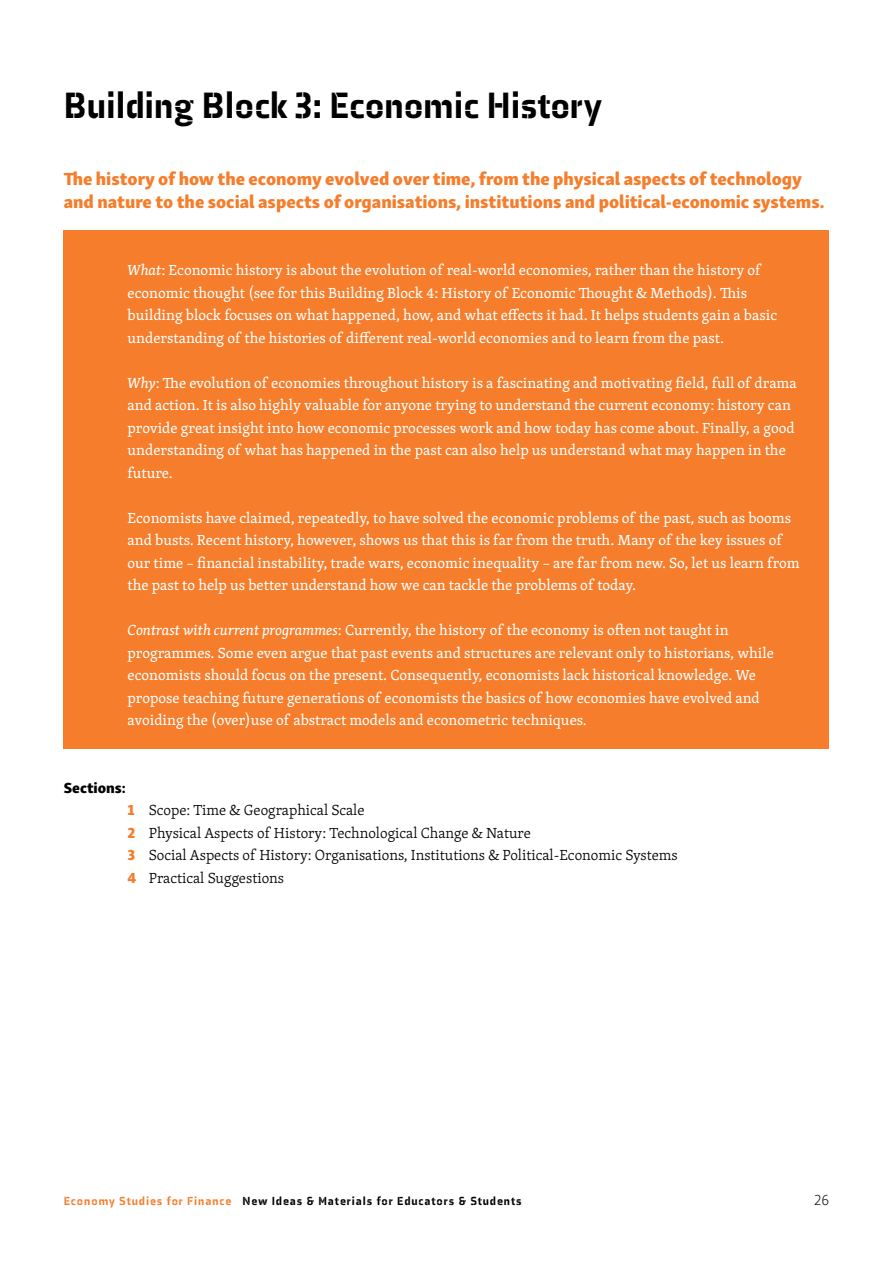
<style>
.page{position:relative;width:893px;height:1263px;background:#fff}
.page>*{position:absolute;margin:0;border:0;box-sizing:border-box;transform-origin:0 0}
.body{font:900 37.5px "Axia Stencil";color:#000}
.SUBTITLE_1{font:18px/22.5px "Skolar Sans Latn Eb";color:#f57d2b}
.BOX{font:15px/22.5px "Skolar Latin";color:#fff}
.t1{font:300 15px "Skolar Latin";color:#000}
.SUBTITLE_2{font:15px "Skolar Sans Latn Eb";color:#000}
.t2{font:15px "Skolar Sans Latn El";color:#000}
.t3{font:900 12px "Axia Stencil";letter-spacing:.08em;color:#000}
.s1{font-style:italic}
.s2{font-family:"Skolar Sans Latn Eb";font-weight:400;color:#f57d2b}
.s3{color:#f57d2b}
</style>
<div class="page">
<div style="left:64px;top:230px;width:765px;height:90px;background:#f57d2b"></div>
<div style="left:64px;top:320px;width:765px;height:23px;background:#f57d2b"></div>
<div style="left:64px;top:343px;width:765px;height:112px;background:#f57d2b"></div>
<div style="left:64px;top:455px;width:765px;height:23px;background:#f57d2b"></div>
<div style="left:64px;top:478px;width:765px;height:90px;background:#f57d2b"></div>
<div style="left:64px;top:568px;width:765px;height:22px;background:#f57d2b"></div>
<div style="left:64px;top:590px;width:765px;height:158px;background:#f57d2b"></div>
<p class="body" style="left:64px;top:82px;width:540px">Building Block 3: Economic History</p>
<p class="SUBTITLE_1" style="left:64px;top:166px;width:762px">The history of how the economy evolved over time, from the physical aspects of technology and nature to the social aspects of organisations, institutions and political-economic systems.</p>
<p class="BOX" style="left:128px;top:259px;width:651px"><span class="s1">What</span>: Economic history is about the evolution of real-world economies, rather than the history of economic thought (see for this Building Block 4: History of Economic Thought &amp; Methods). This building block focuses on what happened, how, and what effects it had. It helps students gain a basic understanding of the histories of different real-world economies and to learn from the past.</p>
<p class="BOX" style="left:128px;top:371px;width:671px"><span class="s1">Why</span>: The evolution of economies throughout history is a fascinating and motivating field, full of drama and action. It is also highly valuable for anyone trying to understand the current economy: history can provide great insight into how economic processes work and how today has come about. Finally, a good understanding of what has happened in the past can also help us understand what may happen in the future.</p>
<p class="BOX" style="left:128px;top:506px;width:674px">Economists have claimed, repeatedly, to have solved the economic problems of the past, such as booms and busts. Recent history, however, shows us that this is far from the truth. Many of the key issues of our time – financial instability, trade wars, economic inequality – are far from new. So, let us learn from the past to help us better understand how we can tackle the problems of today.</p>
<p class="BOX" style="left:128px;top:619px;width:648px"><span class="s1">Contrast with current programmes</span>: Currently, the history of the economy is often not taught in programmes. Some even argue that past events and structures are relevant only to historians, while economists should focus on the present. Consequently, economists lack historical knowledge. We propose teaching future generations of economists the basics of how economies have evolved and avoiding the (over)use of abstract models and econometric techniques.</p>
<p class="SUBTITLE_2" style="left:64px;top:775px;width:64px">Sections:</p>
<p class="t1" style="left:128px;top:799px;width:238px"><span class="s2">1</span> Scope: Time &amp; Geographical Scale</p>
<p class="t1" style="left:128px;top:822px;width:405px"><span class="s2">2</span> Physical Aspects of History: Technological Change &amp; Nature</p>
<p class="t1" style="left:128px;top:844px;width:552px"><span class="s2">3</span> Social Aspects of History: Organisations, Institutions &amp; Political-Economic Systems</p>
<p class="t1" style="left:128px;top:867px;width:158px"><span class="s2">4</span> Practical Suggestions</p>
<p class="t3" style="left:64px;top:1193px;width:459px"><span class="s3">Economy Studies for Finance</span> New Ideas &amp; Materials for Educators &amp; Students</p>
<p class="t2" style="left:814px;top:1189px;width:16px">26</p>
</div>
